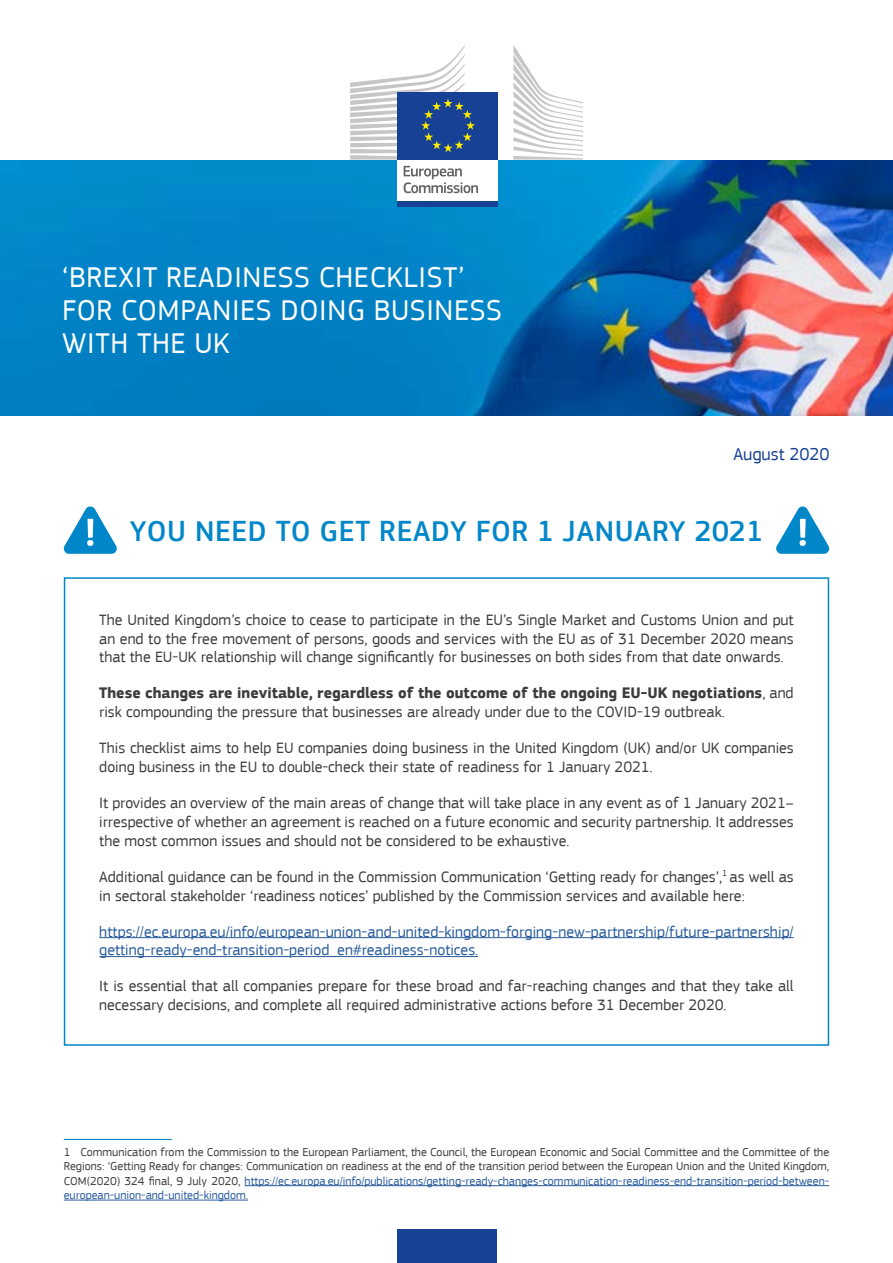
<style>
.page{position:relative;width:893px;height:1263px;background:#fff}
.page>*{position:absolute;margin:0;border:0;box-sizing:border-box;transform-origin:0 0}
.t1{font:30px/33px "EC Square Sans Pro";letter-spacing:.02em;color:#fff}
.t2{font:500 30px "EC Square Sans Pro";letter-spacing:.02em;color:#0387c9}
.t3{font:18px "EC Square Sans Pro";color:#164194}
.t4{font:15.75px/18.9px "EC Square Sans Pro";color:#3c3c3b}
.t5{font:15.75px/18.9px "EC Square Sans Pro";letter-spacing:.005em;color:#275b9b}
.t6{font:12px/14.4px "EC Square Sans Pro";color:#3c3c3b;text-align:justify}
.s1{color:#0087c9}
.s2{font-weight:700}
.s3{color:#275b9b}
</style>
<div class="page">
<img style="left:0;top:161px;width:893px;height:255px">
<hr style="left:99px;top:937px;width:695px;height:1px;background:#275b9b">
<hr style="left:99px;top:956px;width:379px;height:1px;background:#275b9b">
<div style="left:64px;top:577px;width:765px;height:469px;border:2px solid #0087c9"></div>
<svg style="left:63px;top:506px;width:54px;height:48px"></svg>
<svg style="left:776px;top:506px;width:54px;height:48px"></svg>
<hr style="left:64px;top:1139px;width:108px;height:1px;background:#0387c9">
<hr style="left:245px;top:1185px;width:584px;height:1px;background:#275b9b">
<hr style="left:64px;top:1200px;width:184px;height:1px;background:#275b9b">
<div style="left:397px;top:1229px;width:100px;height:34px;background:#164194"></div>
<div style="left:398px;top:158px;width:100px;height:44px;background:#fff"></div>
<svg style="left:404px;top:166px;width:74px;height:27px"></svg>
<div style="left:398px;top:201px;width:100px;height:6px;background:#164194"></div>
<svg style="left:513px;top:45px;width:70px;height:115px"></svg>
<div style="left:398px;top:92px;width:100px;height:68px;background:#164194"></div>
<svg style="left:350px;top:45px;width:125px;height:115px"></svg>
<h1 class="t1" style="left:62px;top:261px;width:441px">‘BREXIT READINESS CHECKLIST’<br>FOR COMPANIES DOING BUSINESS<br>WITH THE UK</h1>
<p class="t3" style="left:733px;top:444px;width:98px">August 2020</p>
<h1 class="t2" style="left:130px;top:513px;width:635px"><span class="s1">YOU NEED</span> TO GET READY FOR 1 JANUARY 2021</h1>
<p class="t4" style="left:99px;top:610px;width:696px;text-align:justify">The United Kingdom’s choice to cease to participate in the EU’s Single Market and Customs Union and put an end to the free movement of persons, goods and services with the EU as of 31 December 2020 means that the EU-UK relationship will change significantly for businesses on both sides from that date onwards.</p>
<p class="t4" style="left:99px;top:684px;width:696px"><span class="s2">These changes are inevitable, regardless of the outcome of the ongoing EU-UK negotiations</span>, and risk compounding the pressure that businesses are already under due to the COVID-19 outbreak.</p>
<p class="t4" style="left:99px;top:739px;width:696px">This checklist aims to help EU companies doing business in the United Kingdom (UK) and/or UK companies doing business in the EU to double-check their state of readiness for 1 January 2021.</p>
<p class="t4" style="left:99px;top:793px;width:696px;text-align:justify">It provides an overview of the main areas of change that will take place in any event as of 1 January 2021– irrespective of whether an agreement is reached on a future economic and security partnership. It addresses the most common issues and should not be considered to be exhaustive.</p>
<p class="t4" style="left:99px;top:867px;width:696px">Additional guidance can be found in the Commission Communication ‘Getting ready for changes’,<sup>1</sup> as well as in sectoral stakeholder ‘readiness notices’ published by the Commission services and available here:</p>
<p class="t5" style="left:99px;top:922px;width:696px">https://ec.europa.eu/info/european-union-and-united-kingdom-forging-new-partnership/future-partnership/ getting-ready-end-transition-period_en#readiness-notices.</p>
<p class="t4" style="left:99px;top:977px;width:696px">It is essential that all companies prepare for these broad and far-reaching changes and that they take all necessary decisions, and complete all required administrative actions before 31 December 2020.</p>
<p class="t6" style="left:64px;top:1145px;width:767px">1 Communication from the Commission to the European Parliament, the Council, the European Economic and Social Committee and the Committee of the Regions: ‘Getting Ready for changes: Communication on readiness at the end of the transition period between the European Union and the United Kingdom, COM(2020) 324 final, 9 July 2020, <span class="s3">https://ec.europa.eu/info/publications/getting-ready-changes-communication-readiness-end-transition-period-between&shy;european-union-and-united-kingdom.</span></p>
</div>
